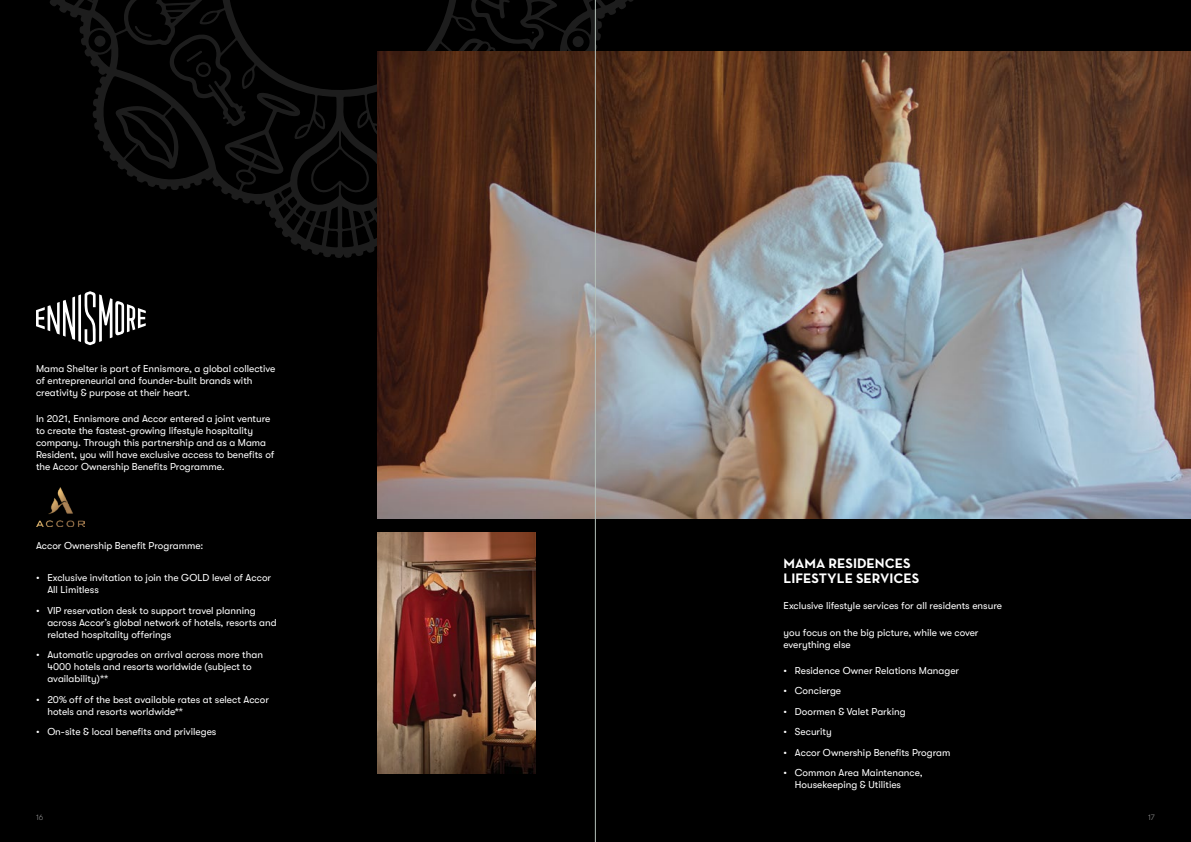
<style>
.page{position:relative;width:1191px;height:842px;background:#000}
.page>*{position:absolute;margin:0;border:0;box-sizing:border-box;transform-origin:0 0}
.t1{font:700 14px/15px "Neutra Text";color:#fff}
.t2{font:10px/12px "GT Walsheim Pro";color:#fff}
.t3{font:300 8px "GT Walsheim Pro";color:#878787}
</style>
<div class="page">
<svg style="left:50px;top:0;width:583px;height:258px"></svg>
<svg style="left:186px;top:50px;width:25px;height:27px"></svg>
<svg style="left:134px;top:26px;width:18px;height:11px"></svg>
<div style="left:572px;top:36px;width:12px;height:11px;background:#1d1d1d;border-radius:50%"></div>
<div style="left:94px;top:36px;width:11px;height:11px;background:#1d1d1d;border-radius:50%"></div>
<img style="left:377px;top:533px;width:159px;height:241px">
<img style="left:377px;top:51px;width:814px;height:468px">
<img style="left:37px;top:488px;width:47px;height:38px">
<svg style="left:36px;top:291px;width:110px;height:54px"></svg>
<hr style="left:595px;top:0;width:1px;height:842px;background:#b5c1ba">
<p class="t2" style="left:36px;top:363px;width:241px">Mama Shelter is part of Ennismore, a global collective of entrepreneurial and founder-built brands with creativity &amp; purpose at their heart.</p>
<p class="t2" style="left:36px;top:413px;width:240px">In 2021, Ennismore and Accor entered a joint venture to create the fastest-growing lifestyle hospitality company. Through this partnership and as a Mama Resident, you will have exclusive access to benefits of the Accor Ownership Benefits Programme.</p>
<p class="t2" style="left:36px;top:539px;width:169px">Accor Ownership Benefit Programme:</p>
<p class="t2" style="left:47px;top:572px;width:225px;text-indent:-11px">• Exclusive invitation to join the GOLD level of Accor<br>All Limitless</p>
<p class="t2" style="left:47px;top:604px;width:231px;text-indent:-11px">• VIP reservation desk to support travel planning across Accor’s global network of hotels, resorts and related hospitality offerings</p>
<p class="t2" style="left:47px;top:649px;width:217px;text-indent:-11px">• Automatic upgrades on arrival across more than<br>4000 hotels and resorts worldwide (subject to availability)**</p>
<p class="t2" style="left:47px;top:693px;width:223px;text-indent:-11px">• 20% off of the best available rates at select Accor hotels and resorts worldwide**</p>
<p class="t2" style="left:36px;top:726px;width:182px">• On-site &amp; local benefits and privileges</p>
<h1 class="t1" style="left:783px;top:556px;width:137px">MAMA RESIDENCES<br>LIFESTYLE SERVICES</h1>
<p class="t2" style="left:783px;top:600px;width:220px">Exclusive lifestyle services for all residents ensure</p>
<p class="t2" style="left:783px;top:626px;width:196px">you focus on the big picture, while we cover everything else</p>
<p class="t2" style="left:783px;top:664px;width:177px">• Residence Owner Relations Manager</p>
<p class="t2" style="left:783px;top:685px;width:59px">• Concierge</p>
<p class="t2" style="left:783px;top:705px;width:124px">• Doormen &amp; Valet Parking</p>
<p class="t2" style="left:783px;top:726px;width:50px">• Security</p>
<p class="t2" style="left:783px;top:746px;width:168px">• Accor Ownership Benefits Program</p>
<p class="t2" style="left:795px;top:767px;width:129px;text-indent:-11px">• Common Area Maintenance,<br>Housekeeping &amp; Utilities</p>
<p class="t3" style="left:36px;top:813px;width:9px">16</p>
<p class="t3" style="left:1148px;top:813px;width:8px">17</p>
</div>
